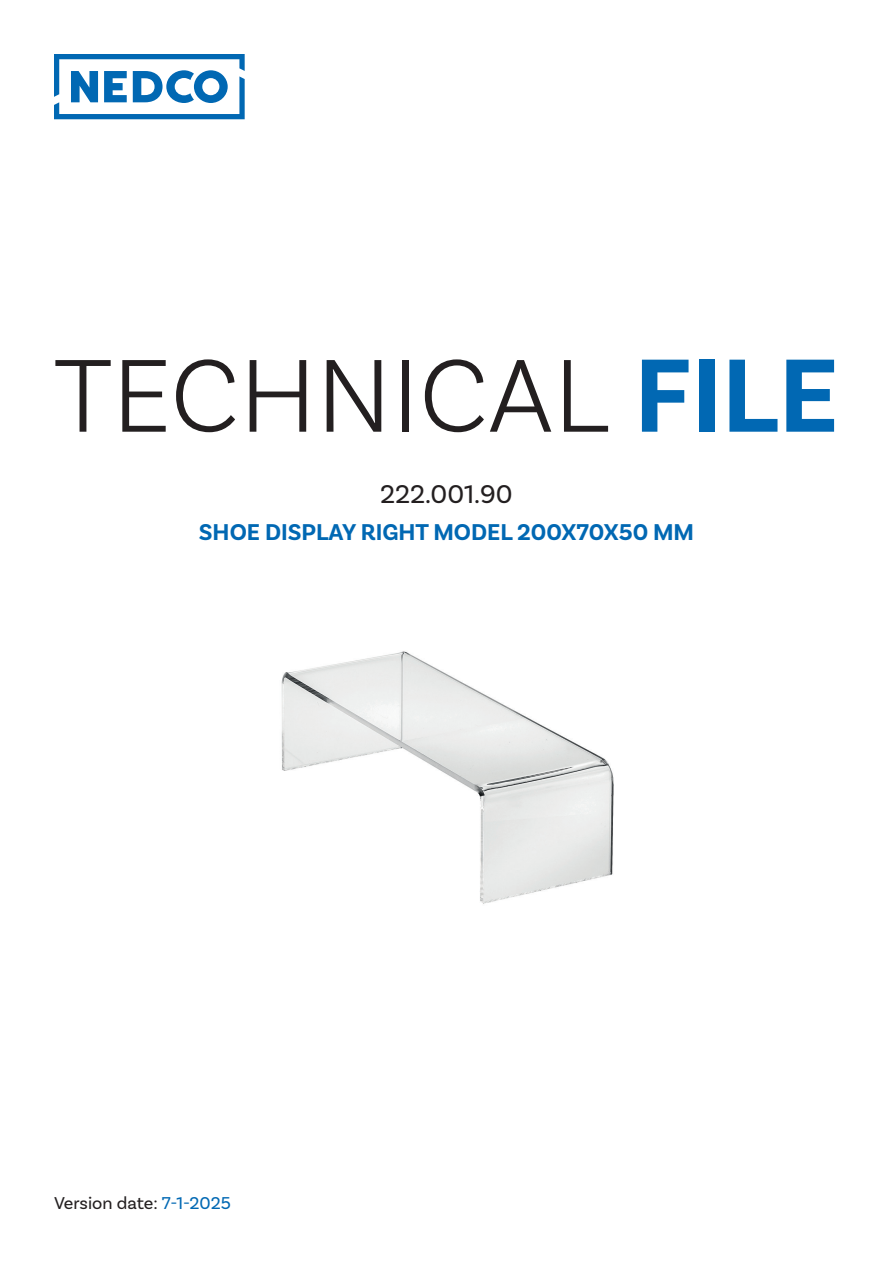
<style>
.page{position:relative;width:893px;height:1263px;background:#fff}
.page>*{position:absolute;margin:0;border:0;box-sizing:border-box;transform-origin:0 0}
.t1{font:300 109.2px "Basic Sans";color:#231f20}
.No_Spacing{font:27px "Basic Sans";color:#231f20}
.No_Spacing-2{font:700 24px "Basic Sans";color:#0168b3}
.No_Spacing-3{font:18px "Basic Sans";color:#231f20}
.s1{font-weight:700;color:#0168b3}
.s2{color:#0168b3}
</style>
<div class="page">
<svg style="left:54px;top:54px;width:191px;height:65px"></svg>
<img style="left:281px;top:651px;width:333px;height:253px">
<p class="t1" style="left:54px;top:330px;width:786px">TECHNICAL <span class="s1">FILE</span></p>
<p class="No_Spacing" style="left:380px;top:478px;width:134px">222.001.90</p>
<p class="No_Spacing-2" style="left:199px;top:518px;width:497px">SHOE DISPLAY RIGHT MODEL 200X70X50 MM</p>
<p class="No_Spacing-3" style="left:54px;top:1192px;width:178px">Version date: <span class="s2">7-1-2025</span></p>
</div>
